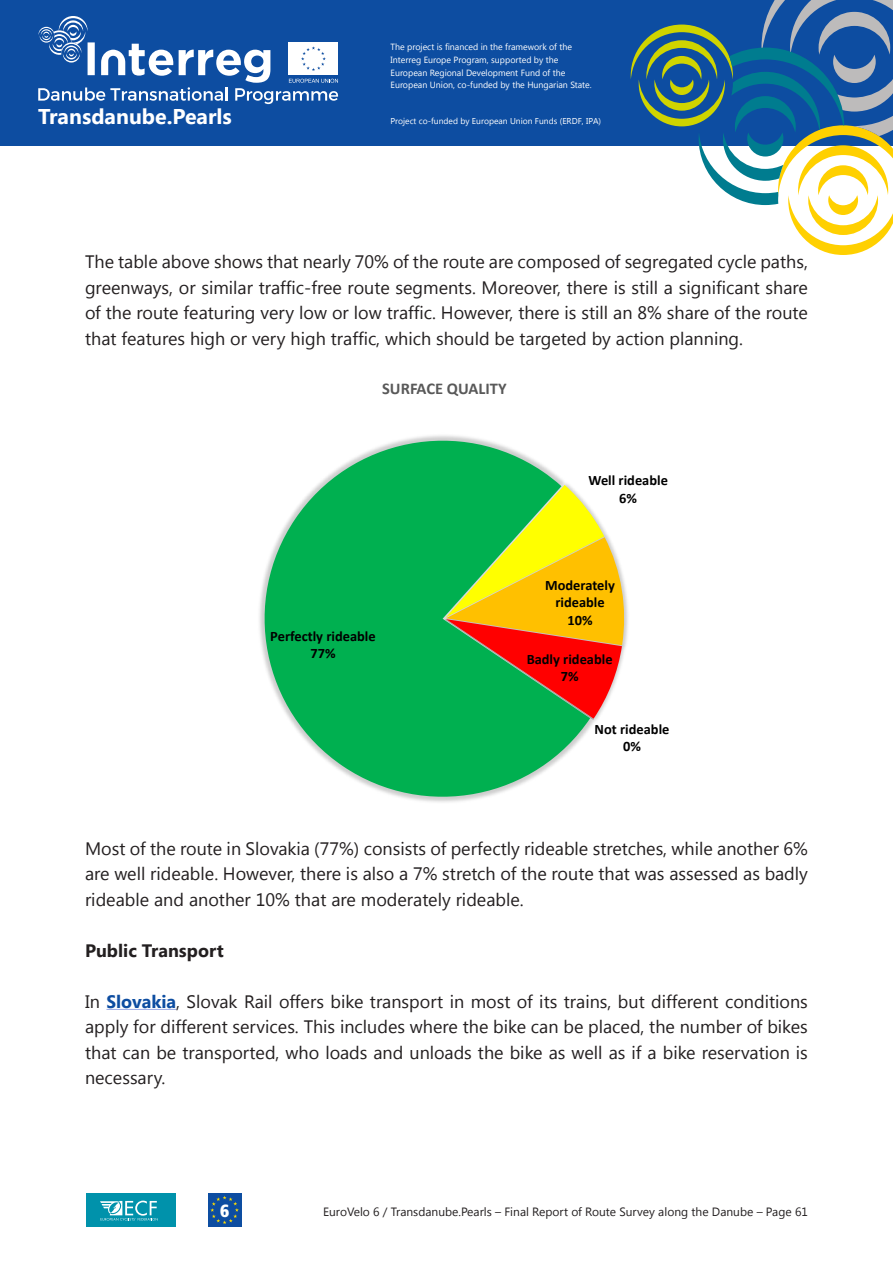
<style>
.page{position:relative;width:893px;height:1263px;background:#fff}
.page>*{position:absolute;margin:0;border:0;box-sizing:border-box;transform-origin:0 0}
.t1{font:700 21.3px "Segoe UI";color:#fff}
.t2{font:18px/25.5px "Segoe UI";color:#231f20;text-align:justify}
.t3{font:700 18px "Segoe UI";color:#231f20}
.t4{font:900 condensed 17.7px "Frutiger LT Std";color:#fff}
.t5{font:700 16.5px "Calibri";color:#595959}
.t6{font:700 14.4px/17.5px "Calibri";color:#000;text-align:center}
.t7{font:12px "Segoe UI";color:#231f20}
.t8{font:9px/12.8px "Segoe UI";color:#fff}
.t9{font:8.55px "Segoe UI";color:#fff}
.s1{font-weight:700;color:#0d4da1}
</style>
<div class="page">
<div style="left:0;top:0;width:893px;height:146px;background:#0d4da1"></div>
<svg style="left:631px;top:0;width:262px;height:255px"></svg>
<svg style="left:38px;top:16px;width:300px;height:88px"></svg>
<div style="left:86px;top:1193px;width:90px;height:34px;background:#0092ab"></div>
<svg style="left:100px;top:1200px;width:58px;height:21px"></svg>
<div style="left:208px;top:1193px;width:34px;height:34px;background:#0d4da1"></div>
<svg style="left:210px;top:1196px;width:29px;height:28px"></svg>
<hr style="left:106px;top:1009px;width:70px;height:1px;background:#9faee5">
<svg style="left:259px;top:435px;width:331px;height:367px;fill:#00b050"></svg>
<svg style="left:446px;top:485px;width:182px;height:234px"></svg>
<p class="t8" style="left:391px;top:40px;width:203px">The project is financed in the framework of the Interreg Europe Program, supported by the European Regional Development Fund of the European Union, co-funded by the Hungarian State.</p>
<p class="t1" style="left:38px;top:101px;width:195px">Transdanube.Pearls</p>
<p class="t9" style="left:390px;top:115px;width:212px">Project co-funded by European Union Funds (ERDF, IPA)</p>
<p class="t2" style="left:85px;top:248px;width:724px">The table above shows that nearly 70% of the route are composed of segregated cycle paths, greenways, or similar traffic-free route segments. Moreover, there is still a significant share of the route featuring very low or low traffic. However, there is still an 8% share of the route that features high or very high traffic, which should be targeted by action planning.</p>
<p class="t5" style="left:382px;top:377px;width:126px">SURFACE QUALITY</p>
<p class="t6" style="left:270px;top:627px;width:107px">Perfectly rideable<br>77%</p>
<p class="t6" style="left:588px;top:472px;width:81px">Well rideable<br>6%</p>
<p class="t6" style="left:545px;top:576px;width:71px">Moderately rideable<br>10%</p>
<p class="t6" style="left:527px;top:650px;width:87px">Badly rideable<br>7%</p>
<p class="t6" style="left:595px;top:720px;width:76px">Not rideable<br>0%</p>
<p class="t2" style="left:85px;top:835px;width:724px">Most of the route in Slovakia (77%) consists of perfectly rideable stretches, while another 6% are well rideable. However, there is also a 7% stretch of the route that was assessed as badly rideable and another 10% that are moderately rideable.</p>
<p class="t3" style="left:85px;top:937px;width:140px">Public Transport</p>
<p class="t2" style="left:85px;top:988px;width:724px">In <span class="s1">Slovakia</span>, Slovak Rail offers bike transport in most of its trains, but different conditions apply for different services. This includes where the bike can be placed, the number of bikes that can be transported, who loads and unloads the bike as well as if a bike reservation is necessary.</p>
<p class="t4" style="left:220px;top:1200px;width:11px">6</p>
<p class="t7" style="left:323px;top:1203px;width:486px">EuroVelo 6 / Transdanube.Pearls – Final Report of Route Survey along the Danube – Page 61</p>
</div>
